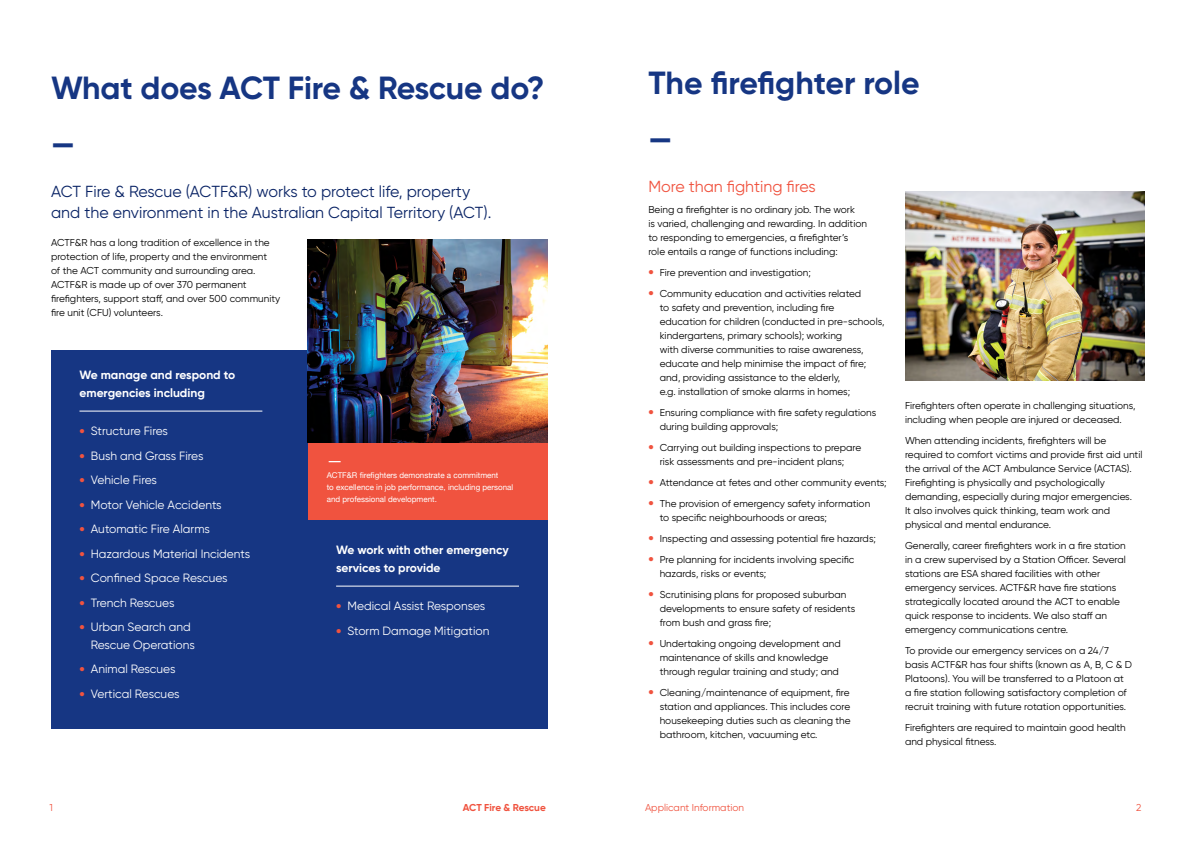
<style>
.page{position:relative;width:1191px;height:842px;background:#fff}
.page>*{position:absolute;margin:0;border:0;box-sizing:border-box;transform-origin:0 0}
.Dash{font:700 32px "Gilroy";letter-spacing:-.005em;color:#163683}
.Lead_para{font:16px/21px "Gilroy";color:#092365}
.H2_single_col{font:16px "Gilroy";color:#f0533f}
.Body{font:16px "Helvetica Neue";color:#fff}
.t1{font:12px/17.5px "Gilroy";color:#fff}
.Body_indent{font:700 12px/17.5px "Gilroy";color:#fff}
.Body-2{font:10px/14px "Gilroy";color:#000}
.Body_single_col{font:10px/14px "Gilroy";color:#000}
.t2{font:10px "Gilroy";color:#f0533f}
.t3{font:700 10px "Gilroy";letter-spacing:-.01em;color:#f0533f}
.Body-3{font:8px/12px "Helvetica Neue";color:#fff}
.s1{font-weight:800;font-size:14px;color:#f0533f}
</style>
<div class="page">
<div style="left:51px;top:351px;width:496px;height:378px;background:#163683"></div>
<hr style="left:79px;top:411px;width:183px;height:1px;background:#fff">
<hr style="left:336px;top:586px;width:183px;height:1px;background:#fff">
<div style="left:308px;top:438px;width:239px;height:81px;background:#f0533f"></div>
<img style="left:308px;top:239px;width:239px;height:203px">
<img style="left:905px;top:192px;width:239px;height:189px">
<h1 class="Dash" style="left:51px;top:68px;width:495px">What does ACT Fire &amp; Rescue do?</h1>
<p class="Dash" style="left:51px;top:124px;width:25px">—</p>
<p class="Lead_para" style="left:51px;top:181px;width:442px">ACT Fire &amp; Rescue (ACTF&amp;R) works to protect life, property and the environment in the Australian Capital Territory (ACT).</p>
<p class="Body_single_col" style="left:51px;top:236px;width:231px">ACTF&amp;R has a long tradition of excellence in the protection of life, property and the environment<br>of the ACT community and surrounding area.<br>ACTF&amp;R is made up of over 370 permanent firefighters, support staff, and over 500 community fire unit (CFU) volunteers.</p>
<p class="Body_indent" style="left:79px;top:366px;width:157px">We manage and respond to emergencies including</p>
<p class="t1" style="left:79px;top:422px;width:90px"><span class="s1">•</span> Structure Fires</p>
<p class="t1" style="left:79px;top:447px;width:125px"><span class="s1">•</span> Bush and Grass Fires</p>
<p class="t1" style="left:79px;top:471px;width:79px"><span class="s1">•</span> Vehicle Fires</p>
<p class="t1" style="left:79px;top:496px;width:144px"><span class="s1">•</span> Motor Vehicle Accidents</p>
<p class="t1" style="left:79px;top:520px;width:132px"><span class="s1">•</span> Automatic Fire Alarms</p>
<p class="t1" style="left:79px;top:545px;width:172px"><span class="s1">•</span> Hazardous Material Incidents</p>
<p class="t1" style="left:79px;top:569px;width:150px"><span class="s1">•</span> Confined Space Rescues</p>
<p class="t1" style="left:79px;top:594px;width:97px"><span class="s1">•</span> Trench Rescues</p>
<p class="t1" style="left:91px;top:618px;width:106px;text-indent:-11px"><span class="s1">•</span> Urban Search and<br>Rescue Operations</p>
<p class="t1" style="left:79px;top:660px;width:97px"><span class="s1">•</span> Animal Rescues</p>
<p class="t1" style="left:79px;top:685px;width:102px"><span class="s1">•</span> Vertical Rescues</p>
<p class="Body" style="left:327px;top:448px;width:17px">—</p>
<p class="Body-3" style="left:327px;top:469px;width:188px">ACTF&amp;R firefighters demonstrate a commitment<br>to excellence in job performance, including personal and professional development.</p>
<p class="Body_indent" style="left:336px;top:541px;width:174px">We work with other emergency services to provide</p>
<p class="t1" style="left:336px;top:597px;width:151px"><span class="s1">•</span> Medical Assist Responses</p>
<p class="t1" style="left:336px;top:622px;width:155px"><span class="s1">•</span> Storm Damage Mitigation</p>
<h1 class="Dash" style="left:648px;top:63px;width:273px">The firefighter role</h1>
<p class="Dash" style="left:648px;top:119px;width:25px">—</p>
<p class="H2_single_col" style="left:648px;top:176px;width:169px">More than fighting fires</p>
<p class="Body-2" style="left:648px;top:202px;width:220px">Being a firefighter is no ordinary job. The work<br>is varied, challenging and rewarding. In addition to responding to emergencies, a firefighter’s role entails a range of functions including:</p>
<p class="Body-2" style="left:648px;top:265px;width:164px"><span class="s1">•</span> Fire prevention and investigation;</p>
<p class="Body-2" style="left:659px;top:286px;width:226px;text-indent:-11px"><span class="s1">•</span> Community education and activities related<br>to safety and prevention, including fire<br>education for children (conducted in pre-schools, kindergartens, primary schools); working<br>with diverse communities to raise awareness, educate and help minimise the impact of fire; and, providing assistance to the elderly,<br>e.g. installation of smoke alarms in homes;</p>
<p class="Body-2" style="left:659px;top:405px;width:218px;text-indent:-11px"><span class="s1">•</span> Ensuring compliance with fire safety regulations during building approvals;</p>
<p class="Body-2" style="left:648px;top:440px;width:214px;text-align:center"><span class="s1">•</span> Carrying out building inspections to prepare risk assessments and pre-incident plans;</p>
<p class="Body-2" style="left:648px;top:475px;width:240px"><span class="s1">•</span> Attendance at fetes and other community events;</p>
<p class="Body-2" style="left:659px;top:496px;width:212px;text-indent:-11px"><span class="s1">•</span> The provision of emergency safety information to specific neighbourhoods or areas;</p>
<p class="Body-2" style="left:648px;top:531px;width:229px"><span class="s1">•</span> Inspecting and assessing potential fire hazards;</p>
<p class="Body-2" style="left:659px;top:552px;width:196px;text-indent:-11px"><span class="s1">•</span> Pre planning for incidents involving specific hazards, risks or events;</p>
<p class="Body-2" style="left:659px;top:587px;width:197px;text-indent:-11px"><span class="s1">•</span> Scrutinising plans for proposed suburban developments to ensure safety of residents from bush and grass fire;</p>
<p class="Body-2" style="left:659px;top:636px;width:183px;text-indent:-11px"><span class="s1">•</span> Undertaking ongoing development and maintenance of skills and knowledge through regular training and study; and</p>
<p class="Body-2" style="left:659px;top:685px;width:192px;text-align:justify;text-indent:-11px"><span class="s1">•</span> Cleaning/maintenance of equipment, fire station and appliances. This includes core housekeeping duties such as cleaning the bathroom, kitchen, vacuuming etc.</p>
<p class="Body-2" style="left:905px;top:398px;width:232px">Firefighters often operate in challenging situations, including when people are injured or deceased.</p>
<p class="Body-2" style="left:905px;top:433px;width:239px">When attending incidents, firefighters will be required to comfort victims and provide first aid until the arrival of the ACT Ambulance Service (ACTAS).<br>Firefighting is physically and psychologically demanding, especially during major emergencies.<br>It also involves quick thinking, team work and physical and mental endurance.</p>
<p class="Body-2" style="left:905px;top:538px;width:222px">Generally, career firefighters work in a fire station in a crew supervised by a Station Officer. Several stations are ESA shared facilities with other emergency services. ACTF&amp;R have fire stations strategically located around the ACT to enable quick response to incidents. We also staff an emergency communications centre.</p>
<p class="Body-2" style="left:905px;top:643px;width:229px">To provide our emergency services on a 24/7 basis ACTF&amp;R has four shifts (known as A, B, C &amp; D Platoons). You will be transferred to a Platoon at a fire station following satisfactory completion of recruit training with future rotation opportunities.</p>
<p class="Body-2" style="left:905px;top:720px;width:222px">Firefighters are required to maintain good health and physical fitness.</p>
<p class="t2" style="left:50px;top:801px;width:5px">1</p>
<p class="t3" style="left:463px;top:801px;width:85px">ACT Fire &amp; Rescue</p>
<p class="t2" style="left:645px;top:801px;width:101px">Applicant Information</p>
<p class="t2" style="left:1136px;top:801px;width:7px">2</p>
</div>
